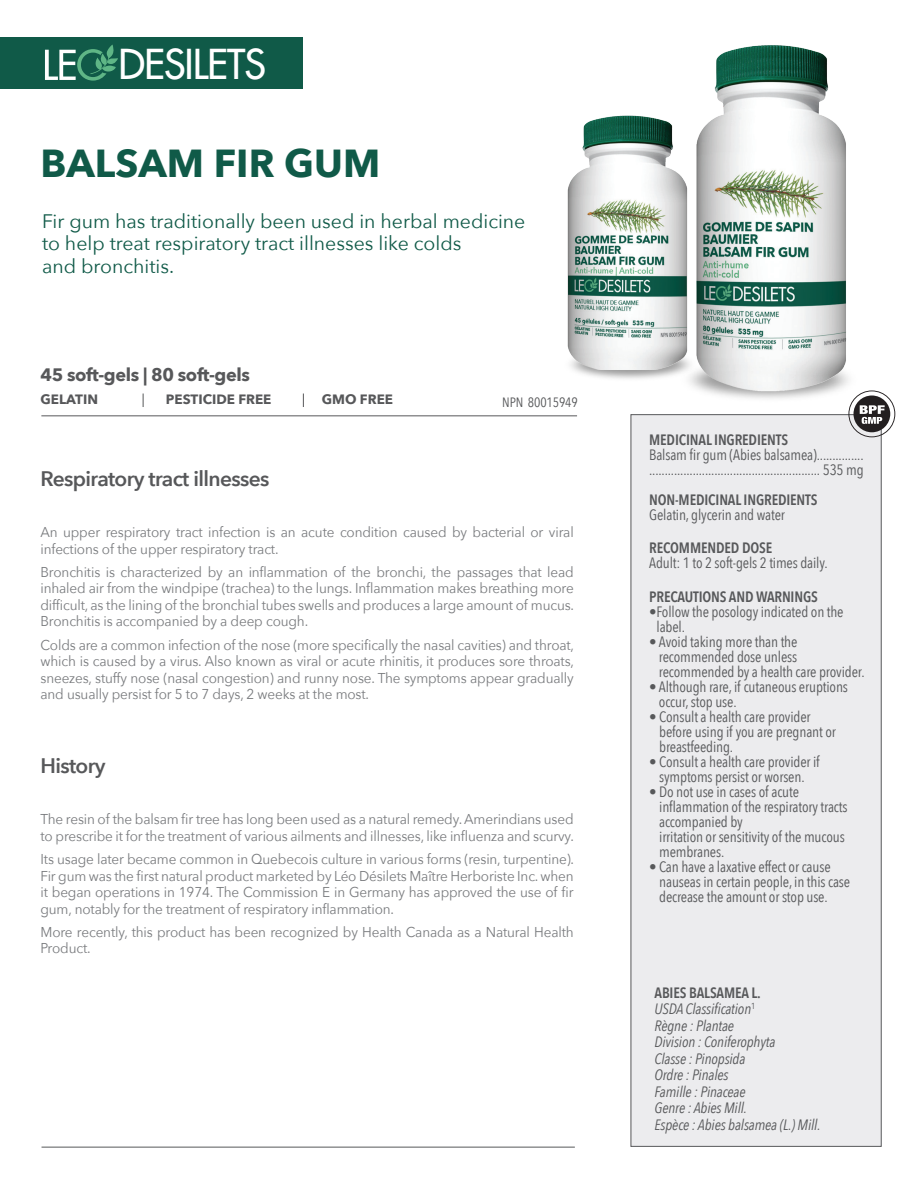
<style>
.page{position:relative;width:918px;height:1188px;background:#fff}
.page>*{position:absolute;margin:0;border:0;box-sizing:border-box;transform-origin:0 0}
.t1{font:40.05px "Futura";letter-spacing:-.025em;color:#fff}
.t2{font:700 39px "Avenir Next";color:#105a48}
.t3{font:600 21px "Avenir Next";letter-spacing:-.03em;color:#57585a}
.t4{font:19.5px/22.5px "Avenir Next";color:#105a48}
.t5{font:700 18px "Avenir Next";letter-spacing:-.02em;color:#57585a}
.t6{font:15px/15px "Avenir Next Condensed";letter-spacing:-.01em;color:#57585a}
.t7{font:italic 15px "Avenir Next Condensed";letter-spacing:-.01em;color:#57585a}
.t8{font:600 15px "Avenir Next Condensed";letter-spacing:-.01em;color:#57585a}
.t9{font:14.25px/16.5px "Avenir Next";letter-spacing:-.01em;color:#787a7d;scale:.95 1}
.t10{font:700 13.5px "Avenir Next";color:#57585a}
.t11{font:13.5px "Avenir Next Condensed";letter-spacing:-.01em;color:#57585a}
</style>
<div class="page">
<div style="left:631px;top:414px;width:250px;height:733px;background:#ececee"></div>
<hr style="left:41px;top:416px;width:536px;height:1px;background:#57585a">
<svg style="left:303px;top:394px;width:1px;height:13px"></svg>
<svg style="left:143px;top:394px;width:1px;height:13px"></svg>
<div style="left:0;top:38px;width:303px;height:51px;background:#105a48"></div>
<svg style="left:45px;top:45px;width:73px;height:36px"></svg>
<svg style="left:848px;top:390px;width:47px;height:47px"></svg>
<hr style="left:42px;top:1147px;width:533px;height:1px;background:#57585a">
<img style="left:690px;top:45px;width:174px;height:358px">
<img style="left:575px;top:370px;width:122px;height:13px">
<img style="left:567px;top:89px;width:135px;height:281px">
<p class="t1" style="left:119px;top:39px;width:149px">DESILETS</p>
<p class="t2" style="left:40px;top:130px;width:341px">BALSAM FIR GUM</p>
<p class="t4" style="left:42px;top:209px;width:485px">Fir gum has traditionally been used in herbal medicine to help treat respiratory tract illnesses like colds</p>
<p class="t4" style="left:42px;top:254px;width:134px">and bronchitis.</p>
<p class="t5" style="left:40px;top:359px;width:211px">45 soft-gels | 80 soft-gels</p>
<p class="t10" style="left:40px;top:388px;width:59px">GELATIN</p>
<p class="t10" style="left:166px;top:388px;width:107px">PESTICIDE FREE</p>
<p class="t10" style="left:322px;top:388px;width:73px">GMO FREE</p>
<p class="t11" style="left:502px;top:390px;width:77px">NPN 80015949</p>
<p class="t3" style="left:40px;top:461px;width:231px">Respiratory tract illnesses</p>
<p class="t9" style="left:40px;top:523px;width:563px">An upper respiratory tract infection is an acute condition caused by bacterial or viral infections of the upper respiratory tract.</p>
<p class="t9" style="left:40px;top:563px;width:563px;text-align:justify">Bronchitis is characterized by an inflammation of the bronchi, the passages that lead inhaled air from the windpipe (trachea) to the lungs. Inflammation makes breathing more difficult, as the lining of the bronchial tubes swells and produces a large amount of mucus.<br>Bronchitis is accompanied by a deep cough.</p>
<p class="t9" style="left:40px;top:636px;width:563px;text-align:justify">Colds are a common infection of the nose (more specifically the nasal cavities) and throat, which is caused by a virus. Also known as viral or acute rhinitis, it produces sore throats, sneezes, stuffy nose (nasal congestion) and runny nose. The symptoms appear gradually and usually persist for 5 to 7 days, 2 weeks at the most.</p>
<p class="t3" style="left:40px;top:748px;width:67px">History</p>
<p class="t9" style="left:40px;top:811px;width:563px">The resin of the balsam fir tree has long been used as a natural remedy. Amerindians used to prescribe it for the treatment of various ailments and illnesses, like influenza and scurvy.</p>
<p class="t9" style="left:40px;top:850px;width:563px;text-align:justify">Its usage later became common in Quebecois culture in various forms (resin, turpentine).<br>Fir gum was the first natural product marketed by Léo Désilets Maître Herboriste Inc. when it began operations in 1974. The Commission E in Germany has approved the use of fir gum, notably for the treatment of respiratory inflammation.</p>
<p class="t9" style="left:40px;top:923px;width:563px">More recently, this product has been recognized by Health Canada as a Natural Health<br>Product.</p>
<p class="t8" style="left:649px;top:427px;width:140px">MEDICINAL INGREDIENTS</p>
<p class="t6" style="left:649px;top:446px;width:216px">Balsam fir gum (Abies balsamea)...............</p>
<p class="t6" style="left:649px;top:461px;width:216px">....................................................... 535 mg</p>
<p class="t8" style="left:649px;top:487px;width:170px">NON-MEDICINAL INGREDIENTS</p>
<p class="t6" style="left:649px;top:506px;width:137px">Gelatin, glycerin and water</p>
<p class="t8" style="left:649px;top:535px;width:125px">RECOMMENDED DOSE</p>
<p class="t6" style="left:649px;top:554px;width:180px">Adult: 1 to 2 soft-gels 2 times daily.</p>
<p class="t8" style="left:649px;top:584px;width:170px">PRECAUTIONS AND WARNINGS</p>
<p class="t6" style="left:657px;top:604px;width:189px;text-indent:-7px">•Follow the posology indicated on the label.</p>
<p class="t6" style="left:659px;top:634px;width:207px;text-indent:-10px">• Avoid taking more than the recommended dose unless recommended by a health care provider.</p>
<p class="t6" style="left:659px;top:679px;width:191px;text-indent:-10px">• Although rare, if cutaneous eruptions occur, stop use.</p>
<p class="t6" style="left:659px;top:709px;width:178px;text-indent:-10px">• Consult a health care provider before using if you are pregnant or breastfeeding.</p>
<p class="t6" style="left:649px;top:754px;width:172px;text-align:center">• Consult a health care provider if symptoms persist or worsen.</p>
<p class="t6" style="left:659px;top:784px;width:190px;text-indent:-10px">• Do not use in cases of acute inflammation of the respiratory tracts accompanied by<br>irritation or sensitivity of the mucous membranes.</p>
<p class="t6" style="left:659px;top:859px;width:193px;text-indent:-10px">• Can have a laxative effect or cause nauseas in certain people, in this case decrease the amount or stop use.</p>
<p class="t8" style="left:655px;top:980px;width:108px">ABIES BALSAMEA L.</p>
<p class="t7" style="left:655px;top:1000px;width:102px">USDA Classification<sup>1</sup></p>
<p class="t7" style="left:655px;top:1017px;width:81px">Règne : Plantae</p>
<p class="t7" style="left:655px;top:1033px;width:122px">Division : Coniferophyta</p>
<p class="t7" style="left:655px;top:1050px;width:92px">Classe : Pinopsida</p>
<p class="t7" style="left:655px;top:1066px;width:76px">Ordre : Pinales</p>
<p class="t7" style="left:655px;top:1083px;width:93px">Famille : Pinaceae</p>
<p class="t7" style="left:655px;top:1099px;width:94px">Genre : Abies Mill.</p>
<p class="t7" style="left:655px;top:1116px;width:167px">Espèce : Abies balsamea (L.) Mill.</p>
</div>
